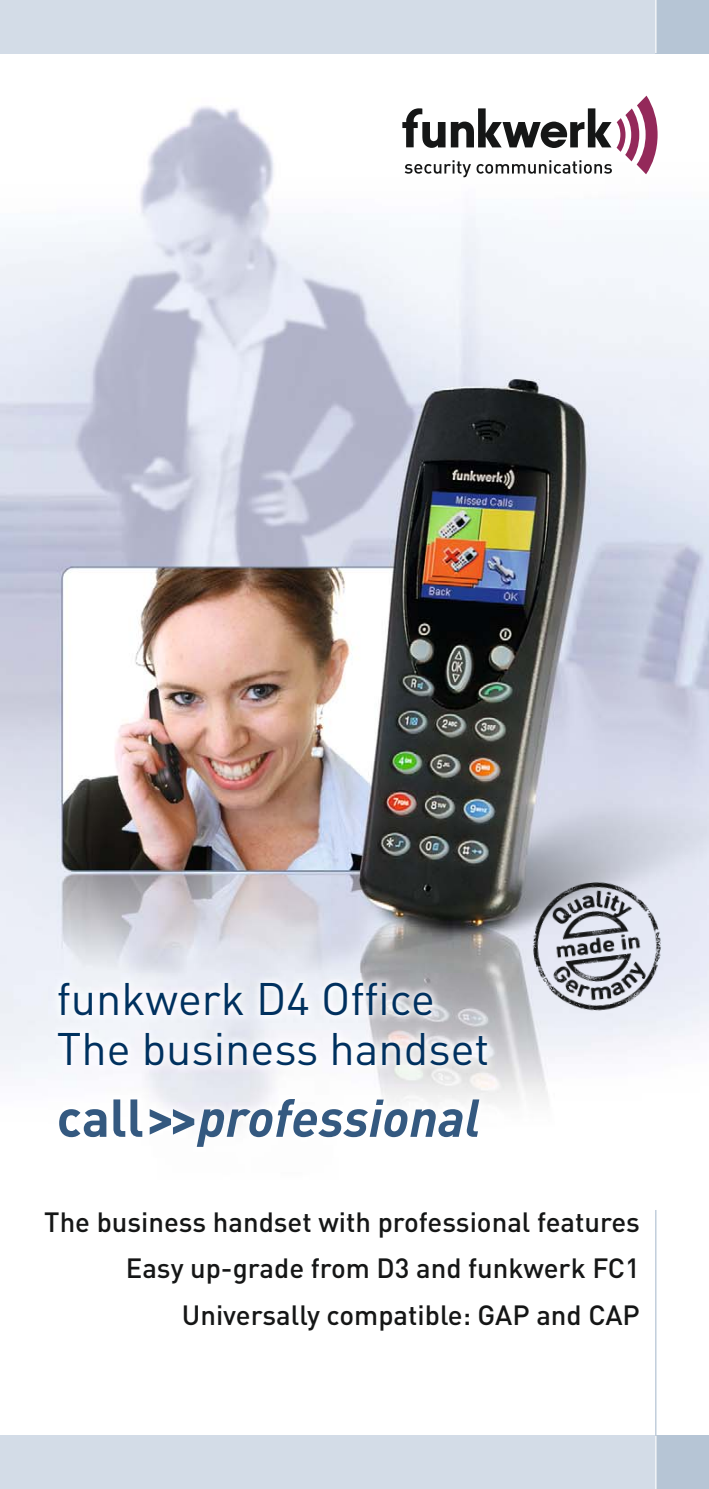
<style>
.page{position:relative;width:709px;height:1489px;background:#fff}
.page>*{position:absolute;margin:0;border:0;box-sizing:border-box;transform-origin:0 0}
.t1{font:italic 700 52.5px "DIN";color:#345980}
.t2{font:45px/50px "DIN";color:#00315f}
.t3{font:500 27.5px/46.8px "DIN";color:#151616;text-align:right}
.s1{font-style:normal}
</style>
<div class="page">
<img style="left:0;top:53px;width:709px;height:1382px">
<img style="left:49px;top:973px;width:447px;height:183px">
<hr style="left:655px;top:1209px;width:1px;height:226px;background:#b6c5d5">
<svg style="left:402px;top:96px;width:255px;height:81px"></svg>
<img style="left:521px;top:870px;width:152px;height:152px">
<div style="left:0;top:0;width:709px;height:53px;background:#d3dce7"></div>
<div style="left:656px;top:0;width:53px;height:53px;background:#b6c5d5"></div>
<hr style="left:655px;top:0;width:1px;height:53px;background:#fff">
<div style="left:0;top:1435px;width:709px;height:53px;background:#d3dce7"></div>
<div style="left:656px;top:1435px;width:53px;height:53px;background:#b6c5d5"></div>
<hr style="left:655px;top:1435px;width:1px;height:53px;background:#fff">
<h2 class="t2" style="left:57px;top:979px;width:434px">funkwerk D4 Office<br>The business handset</h2>
<h1 class="t1" style="left:57px;top:1099px;width:426px"><span class="s1">call&gt;&gt;</span>professional</h1>
<p class="t3" style="left:44px;top:1201px;width:597px">The business handset with professional features<br>Easy up-grade from D3 and funkwerk FC1<br>Universally compatible: GAP and CAP</p>
</div>
